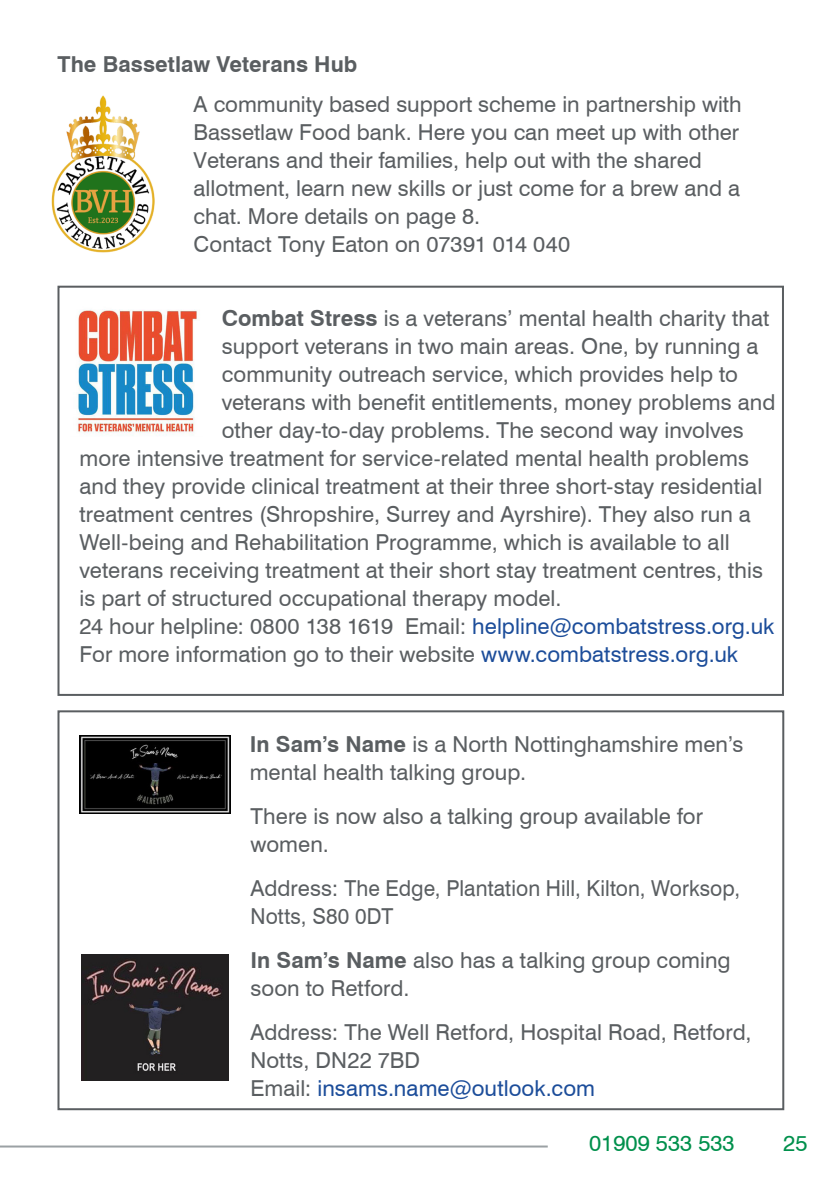
<style>
.page{position:relative;width:840px;height:1191px;background:#fff}
.page>*{position:absolute;margin:0;border:0;box-sizing:border-box;transform-origin:0 0}
.t1{font:22px/28px "Swiss 721 BT";letter-spacing:.005em;color:#5a5e61}
.t2{font:22px "Swiss 721 BT";letter-spacing:.005em;color:#1c4d9a}
.t3{font:700 22px "Swiss 721 BT";letter-spacing:.005em;color:#5a5e61}
.t4{font:22px "Swiss 721 BT";color:#00904c}
.s1{font-family:"Arial"}
.s2{font-weight:700}
.s3{color:#1c4d9a}
.s4{color:#5a5e61}
</style>
<div class="page">
<hr style="left:0;top:1145px;width:547px;height:2px;background:#9ba1a4">
<div style="left:57px;top:286px;width:726px;height:410px;border:2px solid #5a5e61"></div>
<img style="left:77px;top:309px;width:120px;height:127px">
<div style="left:57px;top:710px;width:726px;height:400px;border:2px solid #5a5e61"></div>
<img style="left:80px;top:735px;width:150px;height:78px">
<img style="left:81px;top:954px;width:147px;height:126px">
<img style="left:123px;top:998px;width:63px;height:76px">
<img style="left:51px;top:95px;width:104px;height:158px">
<p class="t3" style="left:57px;top:51px;width:301px">The Bassetlaw Veterans Hub</p>
<p class="t1" style="left:193px;top:90px;width:549px">A community based support scheme in <span class="s1">partnership</span> with Bassetlaw Food bank. Here you can meet up with other Veterans and their families, help out with the shared allotment, learn new skills or just come for a brew and a chat. More details on page 8.<br>Contact Tony Eaton on 07391 014 040</p>
<p class="t1" style="left:221px;top:304px;width:548px"><span class="s2">Combat Stress</span> is a veterans’ mental health charity that support veterans in two main areas. One, by running a</p>
<p class="t1" style="left:221px;top:360px;width:517px">community outreach service, which provides help to</p>
<p class="t1" style="left:221px;top:388px;width:555px">veterans with benefit entitlements, money problems and</p>
<p class="t1" style="left:221px;top:416px;width:523px">other day-to-day problems. The second way involves</p>
<p class="t1" style="left:79px;top:444px;width:670px">more intensive treatment for service-related mental health problems</p>
<p class="t1" style="left:79px;top:472px;width:684px">and they provide clinical treatment at their three short-stay residential</p>
<p class="t1" style="left:79px;top:500px;width:672px">treatment centres (Shropshire, Surrey and Ayrshire). They also run a</p>
<p class="t1" style="left:79px;top:528px;width:684px">Well-being and Rehabilitation Programme, which is available to all veterans receiving treatment at their short stay treatment centres, this</p>
<p class="t1" style="left:79px;top:584px;width:483px">is part of structured occupational therapy model.</p>
<p class="t1" style="left:79px;top:612px;width:696px">24 hour helpline: 0800 138 1619 Email: <span class="s3">helpline@combatstress.org.uk</span></p>
<p class="t1" style="left:79px;top:640px;width:660px">For more information go to their website <span class="s3">www.combatstress.org.uk</span></p>
<p class="t1" style="left:249px;top:730px;width:495px"><span class="s2">In Sam’s Name</span> is a North Nottinghamshire men’s mental health talking group.</p>
<p class="t1" style="left:250px;top:802px;width:454px">There is now also a talking group available for women.</p>
<p class="t1" style="left:250px;top:874px;width:491px">Address: The Edge, Plantation Hill, Kilton, Worksop,<br>Notts, S80 0DT</p>
<p class="t1" style="left:250px;top:946px;width:481px"><span class="s2">In Sam’s Name</span> also has a talking group coming soon to Retford.</p>
<p class="t1" style="left:250px;top:1018px;width:502px">Address: The Well Retford, Hospital Road, Retford,<br>Notts, DN22 7BD</p>
<p class="t2" style="left:250px;top:1075px;width:346px"><span class="s4">Email:</span> insams.name@outlook.com</p>
<p class="t4" style="left:588px;top:1129px;width:147px">01909 533 533</p>
<p class="t4" style="left:782px;top:1129px;width:26px">25</p>
</div>
